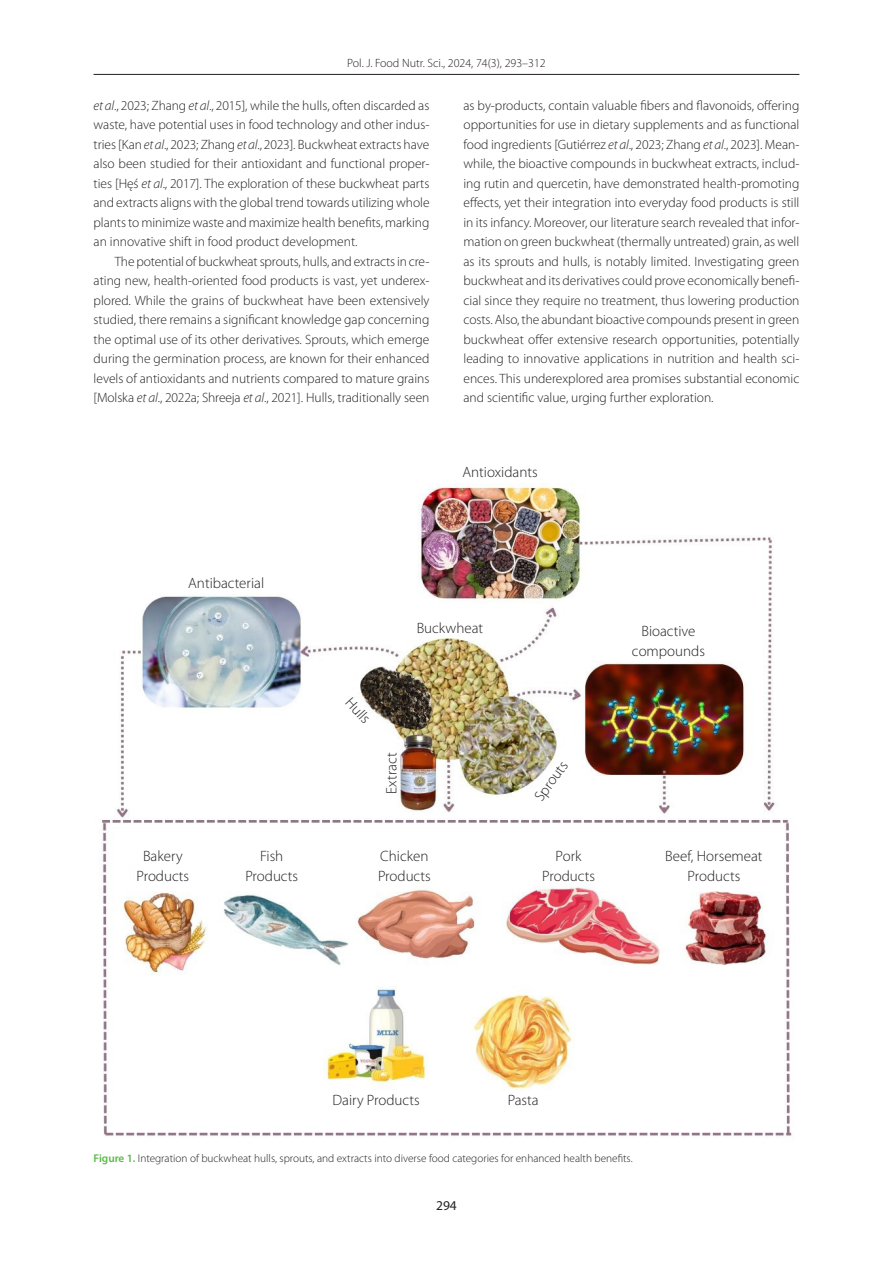
<style>
.page{position:relative;width:893px;height:1263px;background:#fff}
.page>*{position:absolute;margin:0;border:0;box-sizing:border-box;transform-origin:0 0}
._08_Tekst_bez_wciecia{font:300 15px/19.5px "Myriad Pro";color:#231f20;text-align:center}
._08_Tekst{font:300 13.5px/19.5px "Myriad Pro";color:#231f20;text-align:justify}
._08_Tekst_bez_wciecia-2{font:300 13.5px/19.5px "Myriad Pro";color:#231f20;text-align:justify}
.t1{font:13.5px "Myriad Pro";color:#231f20}
.t2{font:300 12px "Myriad Pro";color:#231f20}
._15_Rycina_podpis_1{font:300 11.25px "Myriad Pro";color:#231f20}
.s1{font-style:italic}
.s2{font-weight:600;color:#59ba47}
</style>
<div class="page">
<hr style="left:94px;top:74px;width:705px;height:1px;background:#231f20">
<img style="left:102px;top:485px;width:690px;height:651px">
<p class="t2" style="left:347px;top:56px;width:200px">Pol. J. Food Nutr. Sci., 2024, 74(3), 293–312</p>
<p class="_08_Tekst_bez_wciecia-2" style="left:94px;top:95px;width:337px"><span class="s1">et al</span>., 2023; Zhang <span class="s1">et al</span>., 2015], while the hulls, often discarded as waste, have potential uses in food technology and other indus&shy;tries [Kan <span class="s1">et al</span>., 2023; Zhang <span class="s1">et al</span>., 2023]. Buckwheat extracts have also been studied for their antioxidant and functional proper&shy;ties [Hęś <span class="s1">et al</span>., 2017]. The exploration of these buckwheat parts and extracts aligns with the global trend towards utilizing whole plants to minimize waste and maximize health benefits, marking an innovative shift in food product development.</p>
<p class="_08_Tekst" style="left:94px;top:251px;width:337px;text-indent:21px">The potential of buckwheat sprouts, hulls, and extracts in cre&shy;ating new, health-oriented food products is vast, yet underex&shy;plored. While the grains of buckwheat have been extensively studied, there remains a significant knowledge gap concerning the optimal use of its other derivatives. Sprouts, which emerge during the germination process, are known for their enhanced levels of antioxidants and nutrients compared to mature grains [Molska <span class="s1">et al</span>., 2022a; Shreeja <span class="s1">et al</span>., 2021]. Hulls, traditionally seen</p>
<p class="_08_Tekst" style="left:463px;top:95px;width:337px">as by-products, contain valuable fibers and flavonoids, offering opportunities for use in dietary supplements and as functional food ingredients [Gutiérrez <span class="s1">et al</span>., 2023; Zhang <span class="s1">et al</span>., 2023]. Mean&shy;while, the bioactive compounds in buckwheat extracts, includ&shy;ing rutin and quercetin, have demonstrated health-promoting effects, yet their integration into everyday food products is still in its infancy. Moreover, our literature search revealed that infor&shy;mation on green buckwheat (thermally untreated) grain, as well as its sprouts and hulls, is notably limited. Investigating green buckwheat and its derivatives could prove economically benefi&shy;cial since they require no treatment, thus lowering production costs. Also, the abundant bioactive compounds present in green buckwheat offer extensive research opportunities, potentially leading to innovative applications in nutrition and health sci&shy;ences. This underexplored area promises substantial economic and scientific value, urging further exploration.</p>
<p class="_08_Tekst_bez_wciecia" style="left:188px;top:573px;width:78px">Antibacterial</p>
<p class="_08_Tekst_bez_wciecia" style="left:462px;top:462px;width:77px">Antioxidants</p>
<p class="_08_Tekst_bez_wciecia" style="left:417px;top:618px;width:68px">Buckwheat</p>
<p class="_08_Tekst_bez_wciecia" style="left:355px;top:693px;width:31px;rotate:48deg">Hulls</p>
<p class="_08_Tekst_bez_wciecia" style="left:382px;top:793px;width:42px;rotate:-90deg">Extract</p>
<p class="_08_Tekst_bez_wciecia" style="left:530px;top:793px;width:47px;rotate:-54deg">Sprouts</p>
<p class="_08_Tekst_bez_wciecia" style="left:632px;top:621px;width:74px">Bioactive compounds</p>
<p class="_08_Tekst_bez_wciecia" style="left:137px;top:846px;width:54px">Bakery<br>Products</p>
<p class="_08_Tekst_bez_wciecia" style="left:245px;top:846px;width:54px">Fish<br>Products</p>
<p class="_08_Tekst_bez_wciecia" style="left:378px;top:846px;width:54px;text-align:left">Chicken<br>Products</p>
<p class="_08_Tekst_bez_wciecia" style="left:542px;top:846px;width:54px">Pork<br>Products</p>
<p class="_08_Tekst_bez_wciecia" style="left:665px;top:846px;width:99px">Beef, Horsemeat<br>Products</p>
<p class="_08_Tekst_bez_wciecia" style="left:333px;top:1090px;width:89px">Dairy Products</p>
<p class="_08_Tekst_bez_wciecia" style="left:508px;top:1090px;width:32px">Pasta</p>
<p class="_15_Rycina_podpis_1" style="left:94px;top:1151px;width:541px"><span class="s2">Figure 1.</span> Integration of buckwheat hulls, sprouts, and extracts into diverse food categories for enhanced health benefits.</p>
<p class="t1" style="left:436px;top:1197px;width:22px">294</p>
</div>
